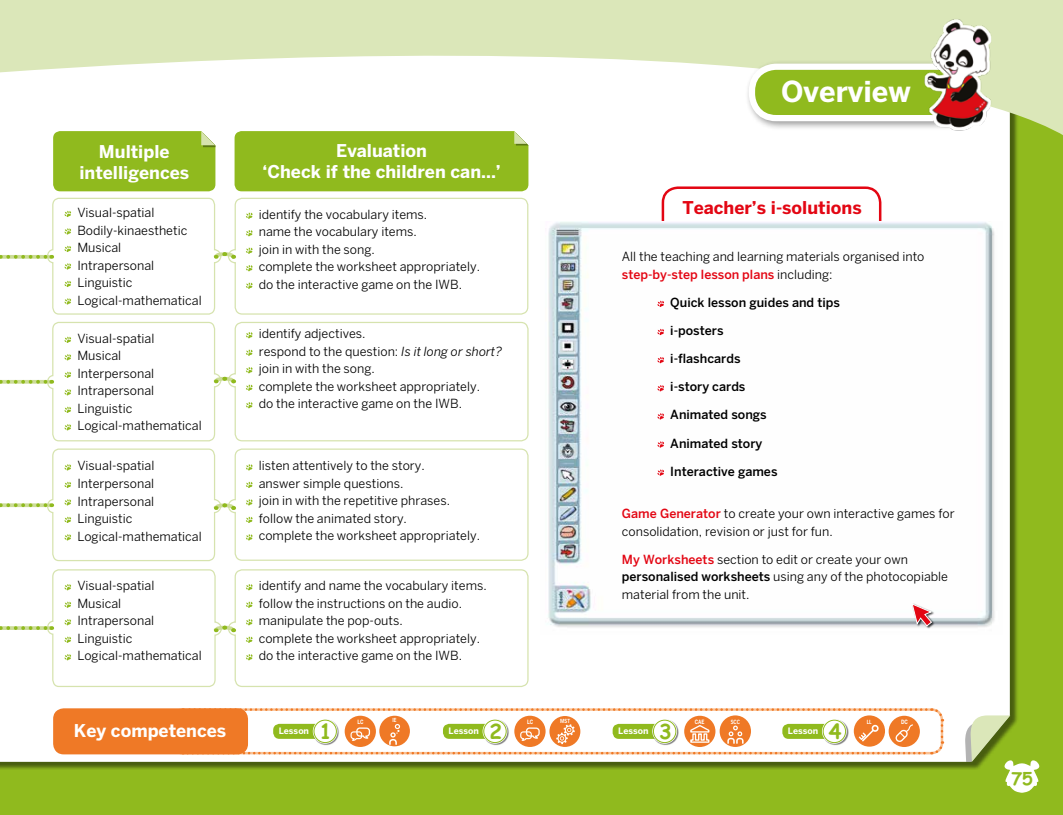
<style>
.page{position:relative;width:1063px;height:815px;background:#90ba1e}
.page>*{position:absolute;margin:0;border:0;box-sizing:border-box;transform-origin:0 0}
.t1{font:700 28.75px "Benton Sans";color:#fff}
.t2{font:700 20.75px "Comic Sans";color:#90ba1e}
.t3{font:700 17.5px "Benton Sans";color:#fff}
.t4{font:700 17.5px "Benton Sans";color:#e30613}
.t5{font:700 17.5px "Comic Sans";color:#90ba1e}
.t6{font:12.5px/17.5px "Benton Sans";color:#000}
.t7{font:500 12.5px "Benton Sans";color:#000}
.t8{font:700 8.75px "Benton Sans";color:#fff}
.t9{font:700 5.88px "Benton Sans";letter-spacing:-.025em;color:#fff;scale:.8 1}
.t10{font:700 5.88px "Vectora LT Std";color:#fff;scale:.8 1}
.t11{font:700 5.75px "Vectora LT Std";color:#fff;scale:.8 1}
.s1{font-style:italic}
.s2{font-weight:500;color:#e30613}
.s3{font-weight:500}
</style>
<div class="page">
<div style="left:0;top:142px;width:1010px;height:620px;background:#fff"></div>
<svg style="left:0;top:0;width:1063px;height:142px;background:#ebf2d9"></svg>
<svg style="left:53px;top:131px;width:162px;height:60px"></svg>
<div style="left:53px;top:708px;width:195px;height:46px;background:#ef7926;border-radius:11px"></div>
<svg style="left:235px;top:131px;width:293px;height:60px"></svg>
<div style="left:237px;top:321px;width:292px;height:121px;background:#fff"></div>
<div style="left:0;top:197px;width:528px;height:118px;background:#fff"></div>
<div style="left:0;top:321px;width:237px;height:121px;background:#fff"></div>
<div style="left:0;top:448px;width:529px;height:114px;background:#fff"></div>
<div style="left:0;top:569px;width:528px;height:119px;background:#fff"></div>
<div style="left:662px;top:186px;width:219px;height:83px;border:2px solid #e30613;border-radius:15px"></div>
<img style="left:540px;top:222px;width:463px;height:413px">
<svg style="left:657px;top:301px;width:7px;height:6px"></svg>
<svg style="left:657px;top:329px;width:7px;height:6px"></svg>
<svg style="left:657px;top:357px;width:7px;height:6px"></svg>
<svg style="left:657px;top:385px;width:7px;height:6px"></svg>
<svg style="left:657px;top:413px;width:7px;height:6px"></svg>
<svg style="left:657px;top:441px;width:7px;height:7px"></svg>
<svg style="left:657px;top:469px;width:7px;height:7px"></svg>
<div style="left:912px;top:603px;width:23px;height:26px;background:#000;opacity:.75"></div>
<svg style="left:911px;top:602px;width:22px;height:25px"></svg>
<svg style="left:169px;top:707px;width:776px;height:49px"></svg>
<svg style="left:965px;top:715px;width:75px;height:78px"></svg>
<div style="left:745px;top:59px;width:233px;height:71px;background:#000;opacity:.4"></div>
<div style="left:752px;top:67px;width:214px;height:51px;background:#90ba1e;border-radius:24px"></div>
<div style="left:749px;top:64px;width:220px;height:57px;border:6px solid #fff;border-radius:24px"></div>
<img style="left:899px;top:15px;width:120px;height:119px">
<p class="t3" style="left:99px;top:141px;width:72px">Multiple</p>
<p class="t3" style="left:79px;top:162px;width:111px">intelligences</p>
<p class="t6" style="left:77px;top:204px;width:79px">Visual-spatial</p>
<p class="t6" style="left:77px;top:221px;width:111px">Bodily-kinaesthetic</p>
<p class="t6" style="left:77px;top:239px;width:45px">Musical</p>
<p class="t6" style="left:77px;top:256px;width:78px">Intrapersonal</p>
<p class="t6" style="left:77px;top:274px;width:57px">Linguistic</p>
<p class="t6" style="left:77px;top:291px;width:126px">Logical-mathematical</p>
<p class="t6" style="left:77px;top:329px;width:79px">Visual-spatial</p>
<p class="t6" style="left:77px;top:347px;width:45px">Musical</p>
<p class="t6" style="left:77px;top:364px;width:78px">Interpersonal</p>
<p class="t6" style="left:77px;top:382px;width:78px">Intrapersonal</p>
<p class="t6" style="left:77px;top:399px;width:57px">Linguistic</p>
<p class="t6" style="left:77px;top:417px;width:126px">Logical-mathematical</p>
<p class="t6" style="left:77px;top:457px;width:79px">Visual-spatial</p>
<p class="t6" style="left:77px;top:475px;width:78px">Interpersonal</p>
<p class="t6" style="left:77px;top:492px;width:78px">Intrapersonal</p>
<p class="t6" style="left:77px;top:510px;width:57px">Linguistic</p>
<p class="t6" style="left:77px;top:527px;width:126px">Logical-mathematical</p>
<p class="t6" style="left:77px;top:577px;width:79px">Visual-spatial</p>
<p class="t6" style="left:77px;top:594px;width:45px">Musical</p>
<p class="t6" style="left:77px;top:612px;width:78px">Intrapersonal</p>
<p class="t6" style="left:77px;top:629px;width:57px">Linguistic</p>
<p class="t6" style="left:77px;top:647px;width:126px">Logical-mathematical</p>
<p class="t3" style="left:74px;top:720px;width:154px">Key competences</p>
<p class="t3" style="left:336px;top:141px;width:92px">Evaluation</p>
<p class="t3" style="left:262px;top:162px;width:240px">‘Check if the children can...’</p>
<p class="t6" style="left:259px;top:205px;width:170px">identify the vocabulary items.</p>
<p class="t6" style="left:259px;top:223px;width:160px">name the vocabulary items.</p>
<p class="t6" style="left:259px;top:240px;width:118px">join in with the song.</p>
<p class="t6" style="left:259px;top:258px;width:223px">complete the worksheet appropriately.</p>
<p class="t6" style="left:259px;top:275px;width:205px">do the interactive game on the IWB.</p>
<p class="t6" style="left:259px;top:325px;width:108px">identify adjectives.</p>
<p class="t6" style="left:259px;top:342px;width:245px">respond to the question: <span class="s1">Is it long or short?</span></p>
<p class="t6" style="left:259px;top:360px;width:118px">join in with the song.</p>
<p class="t6" style="left:259px;top:377px;width:223px">complete the worksheet appropriately.</p>
<p class="t6" style="left:259px;top:395px;width:205px">do the interactive game on the IWB.</p>
<p class="t6" style="left:259px;top:457px;width:168px">listen attentively to the story.</p>
<p class="t6" style="left:259px;top:475px;width:146px">answer simple questions.</p>
<p class="t6" style="left:259px;top:492px;width:193px">join in with the repetitive phrases.</p>
<p class="t6" style="left:259px;top:510px;width:150px">follow the animated story.</p>
<p class="t6" style="left:259px;top:527px;width:223px">complete the worksheet appropriately.</p>
<p class="t6" style="left:259px;top:577px;width:229px">identify and name the vocabulary items.</p>
<p class="t6" style="left:259px;top:594px;width:205px">follow the instructions on the audio.</p>
<p class="t6" style="left:259px;top:612px;width:145px">manipulate the pop-outs.</p>
<p class="t6" style="left:259px;top:629px;width:223px">complete the worksheet appropriately.</p>
<p class="t6" style="left:259px;top:647px;width:205px">do the interactive game on the IWB.</p>
<p class="t1" style="left:781px;top:75px;width:131px">Overview</p>
<p class="t4" style="left:682px;top:197px;width:181px">Teacher’s i-solutions</p>
<p class="t6" style="left:622px;top:248px;width:304px">All the teaching and learning materials organised into <span class="s2">step-by-step lesson plans</span> including:</p>
<p class="t7" style="left:670px;top:295px;width:171px">Quick lesson guides and tips</p>
<p class="t7" style="left:670px;top:323px;width:55px">i-posters</p>
<p class="t7" style="left:670px;top:351px;width:72px">i-flashcards</p>
<p class="t7" style="left:670px;top:379px;width:77px">i-story cards</p>
<p class="t7" style="left:670px;top:407px;width:98px">Animated songs</p>
<p class="t7" style="left:670px;top:436px;width:94px">Animated story</p>
<p class="t7" style="left:670px;top:464px;width:109px">Interactive games</p>
<p class="t6" style="left:622px;top:505px;width:334px"><span class="s2">Game Generator</span> to create your own interactive games for consolidation, revision or just for fun.</p>
<p class="t6" style="left:622px;top:550px;width:328px"><span class="s2">My Worksheets</span> section to edit or create your own <span class="s3">personalised worksheets</span> using any of the photocopiable material from the unit.</p>
<p class="t8" style="left:279px;top:726px;width:32px">Lesson</p>
<p class="t2" style="left:320px;top:716px;width:14px">1</p>
<p class="t9" style="left:358px;top:718px;width:9px">LC</p>
<p class="t11" style="left:393px;top:717px;width:7px">IE</p>
<p class="t10" style="left:560px;top:718px;width:14px">MST</p>
<p class="t9" style="left:695px;top:718px;width:14px">CAE</p>
<p class="t10" style="left:731px;top:718px;width:13px">SCC</p>
<p class="t10" style="left:867px;top:718px;width:8px">LL</p>
<p class="t9" style="left:527px;top:718px;width:9px">LC</p>
<p class="t8" style="left:788px;top:726px;width:32px">Lesson</p>
<p class="t2" style="left:829px;top:716px;width:14px">4</p>
<p class="t8" style="left:449px;top:726px;width:32px">Lesson</p>
<p class="t2" style="left:489px;top:716px;width:14px">2</p>
<p class="t8" style="left:618px;top:726px;width:32px">Lesson</p>
<p class="t2" style="left:659px;top:716px;width:14px">3</p>
<p class="t9" style="left:901px;top:719px;width:10px">DC</p>
<p class="t5" style="left:1011px;top:765px;width:23px">75</p>
</div>
